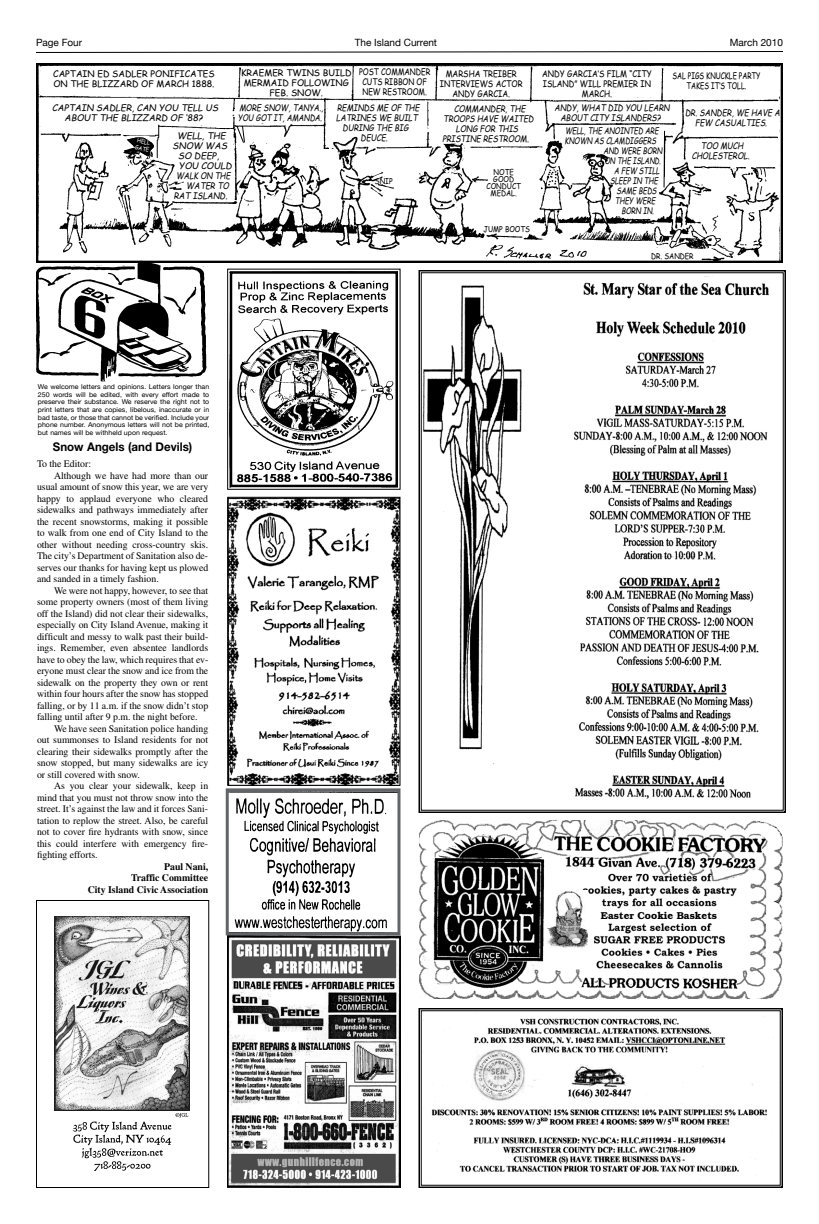
<style>
.page{position:relative;width:819px;height:1224px;background:#fff}
.page>*{position:absolute;margin:0;border:0;box-sizing:border-box;transform-origin:0 0}
.t1{font:700 12px "Helvetica Neue";color:#000;scale:.96 1}
.t2{font:10px "Times";color:#000}
.t3{font:700 10px/11.5px "Times";color:#000;text-align:right}
.t4{font:10px "Helvetica Neue";color:#000}
.t5{font:600 10px "Bookman";color:#000}
.t6{font:9px/10px "Comic Sans MS";color:#000;text-align:center;scale:.85 1}
.t7{font:9px/10px "Comic Sans MS";color:#000;text-align:center}
.t8{font:9px/10px "Comic Sans MS";color:#000;text-align:center;scale:.87 1}
.t9{font:9px "Comic Sans MS";color:#000;scale:.76 1}
.t10{font:9px/10px "Comic Sans MS";color:#000;text-align:center;scale:.82 1}
.t11{font:9px/10px "Comic Sans MS";color:#000;text-align:center;scale:.75 1}
.t12{font:9px/10px "Comic Sans MS";color:#000;scale:.83 1}
.t13{font:9px "Comic Sans MS";color:#000;scale:.73 1}
.t14{font:9px "Comic Sans MS";color:#000;scale:.9 1}
.t15{font:9px "Comic Sans MS";color:#000;scale:.84 1}
.t16{font:8px/7px "Comic Sans MS";color:#000;text-align:center;scale:.87 1}
.t17{font:6.7px/7.6px "Helvetica Neue";color:#000;text-align:justify;scale:1.05 1}
.t18{font:6px/7px "Comic Sans MS";color:#fff;scale:.87 1}
</style>
<div class="page">
<svg style="left:36px;top:51px;width:747px;height:2px"></svg>
<svg style="left:227px;top:268px;width:174px;height:222px"></svg>
<div style="left:230px;top:271px;width:168px;height:216px;border:2px solid #000"></div>
<svg style="left:418px;top:1008px;width:365px;height:180px"></svg>
<img style="left:471px;top:1046px;width:54px;height:58px">
<svg style="left:418px;top:270px;width:368px;height:543px"></svg>
<div style="left:36px;top:900px;width:173px;height:288px;border:1px solid #000"></div>
<img style="left:55px;top:916px;width:134px;height:194px">
<svg style="left:73px;top:1113px;width:115px;height:58px"></svg>
<img style="left:227px;top:792px;width:173px;height:396px">
<img style="left:229px;top:499px;width:169px;height:285px">
<div style="left:227px;top:497px;width:173px;height:289px;border:1px solid #000"></div>
<div style="left:226px;top:788px;width:174px;height:147px;border:3px solid #636467"></div>
<img style="left:36px;top:263px;width:172px;height:119px">
<img style="left:39px;top:66px;width:740px;height:194px">
<div style="left:36px;top:63px;width:747px;height:200px;border:2px solid #000"></div>
<svg style="left:236px;top:125px;width:10px;height:19px"></svg>
<div style="left:651px;top:133px;width:13px;height:46px;background:#fff"></div>
<svg style="left:663px;top:130px;width:3px;height:58px"></svg>
<svg style="left:121px;top:136px;width:35px;height:23px"></svg>
<div style="left:320px;top:149px;width:14px;height:10px;background:#fff"></div>
<img style="left:420px;top:820px;width:363px;height:178px">
<img style="left:547px;top:890px;width:40px;height:58px">
<div style="left:591px;top:911px;width:136px;height:10px;background:#fff"></div>
<p class="t4" style="left:36px;top:36px;width:48px">Page Four</p>
<p class="t4" style="left:355px;top:36px;width:84px">The Island Current</p>
<p class="t4" style="left:730px;top:36px;width:55px">March 2010</p>
<p class="t7" style="left:53px;top:69px;width:163px;text-align:left">CAPTAIN ED SADLER PONIFICATES<br>ON THE BLIZZARD OF MARCH 1888.</p>
<p class="t7" style="left:241px;top:68px;width:112px">KRAEMER TWINS BUILD<br>MERMAID FOLLOWING<br>FEB. SNOW.</p>
<p class="t10" style="left:359px;top:67px;width:88px">POST COMMANDER<br>CUTS RIBBON OF<br>NEW RESTROOM.</p>
<p class="t11" style="left:672px;top:70px;width:119px">SAL PIGS KNUCKLE PARTY<br>TAKES IT’S TOLL.</p>
<p class="t7" style="left:52px;top:103px;width:170px">CAPTAIN SADLER, CAN YOU TELL US<br>ABOUT THE BLIZZARD OF ‘88?</p>
<p class="t7" style="left:177px;top:131px;width:52px">WELL, THE</p>
<p class="t7" style="left:173px;top:141px;width:58px">SNOW WAS</p>
<p class="t7" style="left:178px;top:151px;width:44px">SO DEEP,</p>
<p class="t7" style="left:179px;top:161px;width:56px">YOU COULD</p>
<p class="t15" style="left:176px;top:169px;width:68px">WALK ON THE</p>
<p class="t8" style="left:186px;top:181px;width:53px">WATER TO</p>
<p class="t14" style="left:174px;top:189px;width:63px">RAT ISLAND.</p>
<p class="t8" style="left:542px;top:68px;width:128px">ANDY GARCIA’S FILM “CITY<br>ISLAND” WILL PREMIER IN<br>MARCH.</p>
<p class="t8" style="left:446px;top:68px;width:83px">MARSHA TREIBER</p>
<p class="t8" style="left:440px;top:78px;width:72px">INTERVIEWS ACTOR</p>
<p class="t8" style="left:453px;top:88px;width:8px">ANDY</p>
<p class="t8" style="left:477px;top:88px;width:7px">GARCIA</p>
<p class="t8" style="left:508px;top:88px;width:4px">.</p>
<p class="t12" style="left:238px;top:103px;width:107px">MORE SNOW,TANYA.,<br>YOU GOT IT,AMANDA.</p>
<p class="t6" style="left:337px;top:103px;width:101px">REMINDS ME OF THE</p>
<p class="t6" style="left:554px;top:103px;width:139px">ANDY, WHAT DID YOU LEARN<br>ABOUT CITY ISLANDERS?</p>
<p class="t6" style="left:685px;top:107px;width:116px">DR. SANDER, WE HAVE A<br>FEW CASUALTIES.</p>
<p class="t9" style="left:565px;top:124px;width:127px">WELL,THE ANOINTED ARE</p>
<p class="t9" style="left:565px;top:134px;width:125px">KNOWN AS CLAMDIGGERS</p>
<p class="t9" style="left:603px;top:144px;width:81px">AND WERE BORN</p>
<p class="t13" style="left:605px;top:154px;width:81px">ON THE ISLAND.</p>
<p class="t9" style="left:614px;top:164px;width:63px">A FEW STILL</p>
<p class="t9" style="left:610px;top:174px;width:67px">SLEEP IN THE</p>
<p class="t9" style="left:616px;top:184px;width:57px">SAME BEDS</p>
<p class="t9" style="left:615px;top:194px;width:57px">THEY WERE</p>
<p class="t9" style="left:621px;top:204px;width:47px">BORN IN.</p>
<p class="t6" style="left:442px;top:103px;width:111px">COMMANDER, THE<br>TROOPS HAVE WAITED<br>LONG FOR THIS<br>PRISTINE RESTROOM.</p>
<p class="t6" style="left:336px;top:113px;width:99px">LATRINES WE BUILT</p>
<p class="t6" style="left:343px;top:123px;width:81px">DURING THE BIG</p>
<p class="t6" style="left:361px;top:133px;width:36px">DEUCE.</p>
<p class="t18" style="left:137px;top:136px;width:18px;rotate:12deg">HELL<br>GATE</p>
<p class="t6" style="left:692px;top:140px;width:72px">TOO MUCH<br>CHOLESTEROL.</p>
<p class="t16" style="left:375px;top:177px;width:22px">SNIP</p>
<p class="t16" style="left:487px;top:169px;width:41px">NOTE<br>GOOD<br>CONDUCT<br>MEDAL.</p>
<p class="t17" style="left:38px;top:383px;width:165px">We welcome letters and opinions. Letters longer than 250 words will be edited, with every effort made to preserve their substance. We reserve the right not to print letters that are copies, libelous, inaccurate or in bad taste, or those that cannot be verified. Include your phone number. Anonymous letters will not be printed, but names will be withheld upon request.</p>
<p class="t1" style="left:53px;top:440px;width:147px">Snow Angels (and Devils)</p>
<p class="t2" style="left:37px;top:458px;width:56px">To the Editor:</p>
<p class="t2" style="left:54px;top:470px;width:156px">Although we have had more than our</p>
<p class="t2" style="left:37px;top:481px;width:173px">usual amount of snow this year, we are very</p>
<p class="t2" style="left:37px;top:493px;width:173px">happy to applaud everyone who cleared</p>
<p class="t2" style="left:37px;top:504px;width:173px">sidewalks and pathways immediately after</p>
<p class="t2" style="left:37px;top:516px;width:173px">the recent snowstorms, making it possible</p>
<p class="t2" style="left:37px;top:527px;width:173px">to walk from one end of City Island to the</p>
<p class="t2" style="left:37px;top:539px;width:173px">other without needing cross-country skis.</p>
<p class="t2" style="left:37px;top:550px;width:173px">The city’s Department of Sanitation also de-</p>
<p class="t2" style="left:37px;top:562px;width:173px">serves our thanks for having kept us plowed</p>
<p class="t2" style="left:37px;top:573px;width:123px">and sanded in a timely fashion.</p>
<p class="t2" style="left:54px;top:585px;width:156px">We were not happy, however, to see that</p>
<p class="t2" style="left:37px;top:596px;width:173px">some property owners (most of them living</p>
<p class="t2" style="left:37px;top:608px;width:173px">off the Island) did not clear their sidewalks,</p>
<p class="t2" style="left:37px;top:619px;width:173px">especially on City Island Avenue, making it</p>
<p class="t2" style="left:37px;top:631px;width:173px">difficult and messy to walk past their build-</p>
<p class="t2" style="left:37px;top:642px;width:173px">ings. Remember, even absentee landlords</p>
<p class="t2" style="left:37px;top:654px;width:173px">have to obey the law, which requires that ev-</p>
<p class="t2" style="left:37px;top:665px;width:173px">eryone must clear the snow and ice from the</p>
<p class="t2" style="left:37px;top:677px;width:173px">sidewalk on the property they own or rent</p>
<p class="t2" style="left:37px;top:688px;width:173px">within four hours after the snow has stopped</p>
<p class="t2" style="left:37px;top:700px;width:173px">falling, or by 11 a.m. if the snow didn’t stop</p>
<p class="t2" style="left:37px;top:711px;width:162px">falling until after 9 p.m. the night before.</p>
<p class="t2" style="left:54px;top:723px;width:156px">We have seen Sanitation police handing</p>
<p class="t2" style="left:37px;top:734px;width:173px">out summonses to Island residents for not</p>
<p class="t2" style="left:37px;top:746px;width:173px">clearing their sidewalks promptly after the</p>
<p class="t2" style="left:37px;top:757px;width:173px">snow stopped, but many sidewalks are icy</p>
<p class="t2" style="left:37px;top:769px;width:105px">or still covered with snow.</p>
<p class="t2" style="left:54px;top:780px;width:156px">As you clear your sidewalk, keep in</p>
<p class="t2" style="left:37px;top:792px;width:173px">mind that you must not throw snow into the</p>
<p class="t2" style="left:37px;top:803px;width:173px">street. It’s against the law and it forces Sani-</p>
<p class="t2" style="left:37px;top:815px;width:173px">tation to replow the street. Also, be careful</p>
<p class="t2" style="left:37px;top:826px;width:173px">not to cover fire hydrants with snow, since</p>
<p class="t2" style="left:37px;top:838px;width:173px">this could interfere with emergency fire-</p>
<p class="t2" style="left:37px;top:849px;width:62px">fighting efforts.</p>
<p class="t3" style="left:88px;top:861px;width:122px">Paul Nani,<br>Traffic Committee<br>City Island Civic Association</p>
<p class="t16" style="left:483px;top:225px;width:55px">JUMP BOOTS</p>
<p class="t16" style="left:651px;top:252px;width:50px">DR. SANDER</p>
<p class="t5" style="left:601px;top:909px;width:118px">Easter Cookie Baskets</p>
</div>
